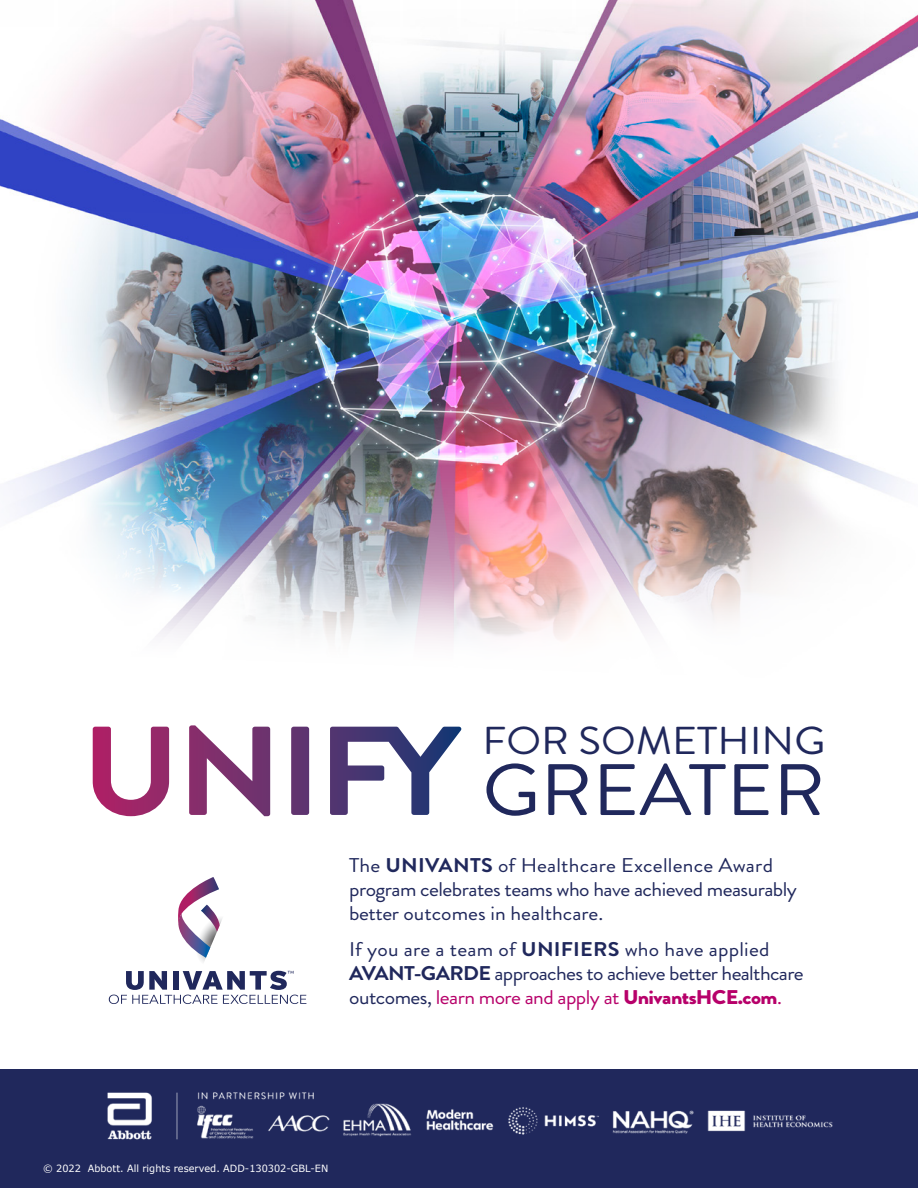
<style>
.page{position:relative;width:918px;height:1188px;background:#fff}
.page>*{position:absolute;margin:0;border:0;box-sizing:border-box;transform-origin:0 0}
.t1{font:72.6px "Brandon Grotesque";color:#20285c;scale:1.09 1}
.t2{font:38.85px "Brandon Grotesque";color:#20285c;scale:1.09 1}
.t3{font:19.8px/23.9px "Brandon Grotesque";letter-spacing:-.025em;color:#20285c;scale:1.09 1}
.t4{font:9.9px "Verdana";color:#fff}
.s1{font-weight:700}
.s2{color:#b7006a}
.s3{font-weight:900;color:#b7006a}
</style>
<div class="page">
<div style="left:0;top:1069px;width:918px;height:119px;background:#20285c"></div>
<img style="left:0;top:0;width:918px;height:643px">
<svg style="left:109px;top:877px;width:197px;height:127px"></svg>
<svg style="left:93px;top:725px;width:216px;height:91px"></svg>
<svg style="left:330px;top:727px;width:132px;height:88px"></svg>
<img style="left:107px;top:1092px;width:726px;height:48px">
<p class="t2" style="left:482px;top:714px;width:316px">FOR SOMETHING</p>
<p class="t1" style="left:482px;top:740px;width:316px">GREATER</p>
<p class="t3" style="left:349px;top:854px;width:412px">The <span class="s1">UNIVANTS</span> of Healthcare Excellence Award program celebrates teams who have achieved measurably better outcomes in healthcare.</p>
<p class="t3" style="left:349px;top:938px;width:418px">If you are a team of <span class="s1">UNIFIERS</span> who have applied<br><span class="s1">AVANT-GARDE</span> approaches to achieve better healthcare outcomes, <span class="s2">learn more and apply at</span> <span class="s3">UnivantsHCE.com</span><span class="s2">.</span></p>
<p class="t4" style="left:43px;top:1161px;width:287px">© 2022 Abbott. All rights reserved. ADD-130302-GBL-EN</p>
</div>
